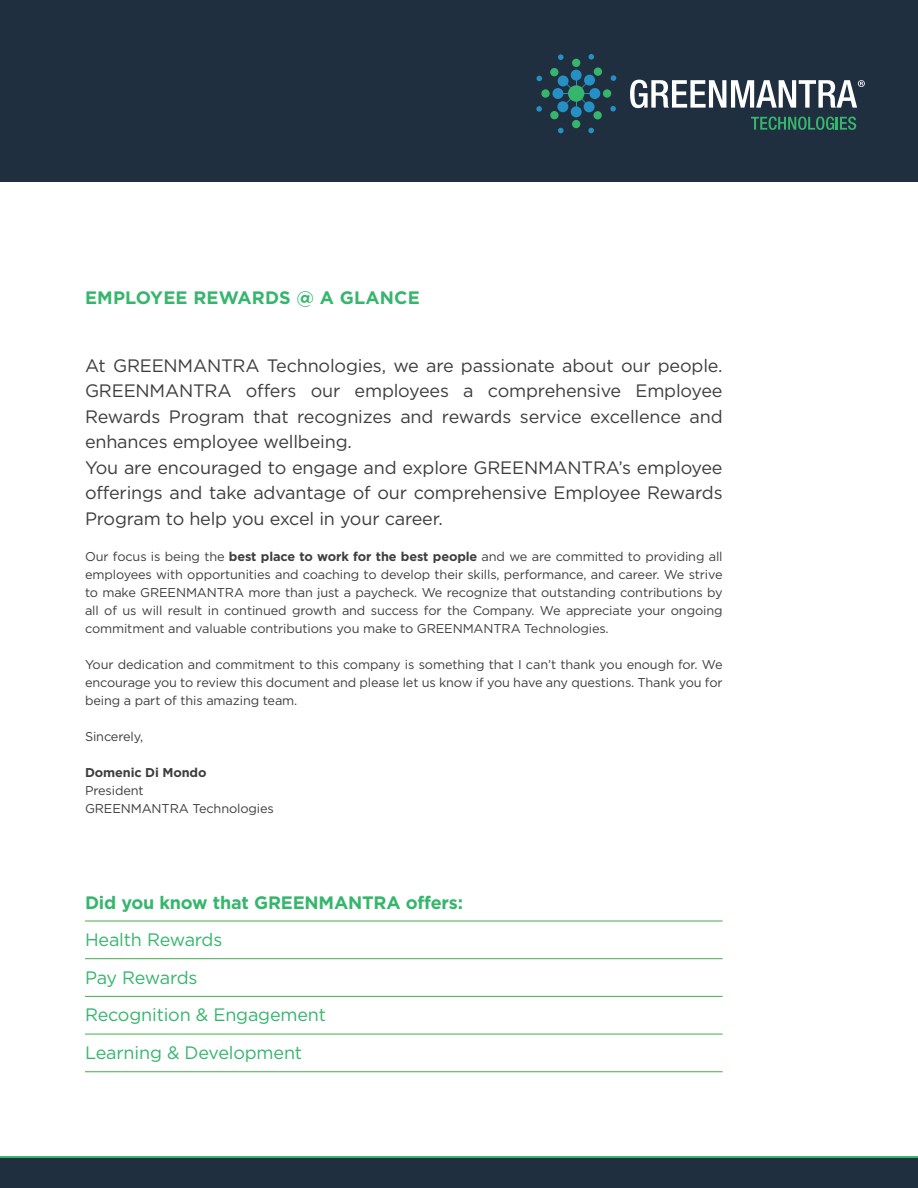
<style>
.page{position:relative;width:918px;height:1188px;background:#fff}
.page>*{position:absolute;margin:0;border:0;box-sizing:border-box;transform-origin:0 0}
.t1{font:18px/25.5px "Gotham Greek";letter-spacing:-.01em;color:#3e3e3f;text-align:justify}
.t2{font:18px "Gotham Greek";letter-spacing:-.01em;color:#36b66d}
.t3{font:700 18px "Gotham Greek";letter-spacing:-.01em;color:#36b66d}
.t4{font:700 18px "Gotham Greek";letter-spacing:.01em;color:#36b66d}
.t5{font:12.75px/18px "Gotham Greek";letter-spacing:-.01em;color:#3e3e3f;text-align:justify}
.t6{font:700 12.75px "Gotham Greek";letter-spacing:-.01em;color:#3e3e3f}
.s1{font-weight:700}
</style>
<div class="page">
<div style="left:0;top:0;width:918px;height:182px;background:#202f40"></div>
<hr style="left:576px;top:78px;width:1px;height:31px;background:#2590c4">
<hr style="left:560px;top:93px;width:32px;height:1px;background:#2590c4">
<svg style="left:565px;top:84px;width:21px;height:20px"></svg>
<svg style="left:751px;top:117px;width:105px;height:13px"></svg>
<div style="left:571px;top:70px;width:11px;height:11px;background:#2590c4;border-radius:50%"></div>
<div style="left:584px;top:75px;width:11px;height:11px;background:#2590c4;border-radius:50%"></div>
<div style="left:589px;top:88px;width:11px;height:11px;background:#2590c4;border-radius:50%"></div>
<div style="left:584px;top:101px;width:11px;height:11px;background:#2590c4;border-radius:50%"></div>
<div style="left:571px;top:106px;width:11px;height:11px;background:#2590c4;border-radius:50%"></div>
<div style="left:557px;top:101px;width:11px;height:11px;background:#2590c4;border-radius:50%"></div>
<div style="left:552px;top:88px;width:11px;height:11px;background:#2590c4;border-radius:50%"></div>
<div style="left:558px;top:75px;width:11px;height:11px;background:#2590c4;border-radius:50%"></div>
<svg style="left:611px;top:75px;width:5px;height:6px"></svg>
<svg style="left:610px;top:106px;width:6px;height:6px"></svg>
<svg style="left:588px;top:128px;width:6px;height:5px"></svg>
<svg style="left:558px;top:128px;width:6px;height:5px"></svg>
<svg style="left:536px;top:106px;width:6px;height:6px"></svg>
<svg style="left:536px;top:76px;width:6px;height:5px"></svg>
<svg style="left:558px;top:54px;width:6px;height:6px"></svg>
<svg style="left:589px;top:54px;width:5px;height:6px"></svg>
<div style="left:594px;top:67px;width:8px;height:9px;background:#36b66d;border-radius:50%"></div>
<div style="left:572px;top:59px;width:8px;height:8px;background:#36b66d;border-radius:50%"></div>
<div style="left:550px;top:68px;width:8px;height:8px;background:#36b66d;border-radius:50%"></div>
<div style="left:541px;top:89px;width:9px;height:9px;background:#36b66d;border-radius:50%"></div>
<div style="left:550px;top:111px;width:9px;height:8px;background:#36b66d;border-radius:50%"></div>
<div style="left:572px;top:120px;width:8px;height:8px;background:#36b66d;border-radius:50%"></div>
<div style="left:593px;top:111px;width:9px;height:8px;background:#36b66d;border-radius:50%"></div>
<div style="left:603px;top:89px;width:8px;height:9px;background:#36b66d;border-radius:50%"></div>
<div style="left:568px;top:85px;width:16px;height:17px;background:#36b66d;border-radius:50%"></div>
<svg style="left:630px;top:80px;width:235px;height:28px"></svg>
<div style="left:0;top:1158px;width:918px;height:30px;background:#202f40"></div>
<hr style="left:0;top:1156px;width:918px;height:2px;background:#36b66d">
<hr style="left:85px;top:921px;width:638px;height:1px;background:#40ae49">
<hr style="left:85px;top:958px;width:638px;height:1px;background:#40ae49">
<hr style="left:85px;top:996px;width:638px;height:1px;background:#40ae49">
<hr style="left:85px;top:1034px;width:638px;height:1px;background:#40ae49">
<hr style="left:85px;top:1071px;width:638px;height:1px;background:#40ae49">
<p class="t4" style="left:85px;top:287px;width:336px">EMPLOYEE REWARDS @ A GLANCE</p>
<p class="t1" style="left:85px;top:352px;width:639px">At GREENMANTRA Technologies, we are passionate about our people.<br>GREENMANTRA offers our employees a comprehensive Employee Rewards Program that recognizes and rewards service excellence and enhances employee wellbeing.</p>
<p class="t1" style="left:85px;top:454px;width:639px">You are encouraged to engage and explore GREENMANTRA’s employee offerings and take advantage of our comprehensive Employee Rewards Program to help you excel in your career.</p>
<p class="t5" style="left:85px;top:547px;width:639px">Our focus is being the <span class="s1">best place to work for the best people</span> and we are committed to providing all employees with opportunities and coaching to develop their skills, performance, and career. We strive to make GREENMANTRA more than just a paycheck. We recognize that outstanding contributions by all of us will result in continued growth and success for the Company. We appreciate your ongoing commitment and valuable contributions you make to GREENMANTRA Technologies.</p>
<p class="t5" style="left:85px;top:655px;width:639px">Your dedication and commitment to this company is something that I can’t thank you enough for. We encourage you to review this document and please let us know if you have any questions. Thank you for being a part of this amazing team.</p>
<p class="t5" style="left:85px;top:727px;width:60px">Sincerely,</p>
<p class="t6" style="left:85px;top:765px;width:123px">Domenic Di Mondo</p>
<p class="t5" style="left:85px;top:781px;width:60px">President</p>
<p class="t5" style="left:85px;top:799px;width:190px">GREENMANTRA Technologies</p>
<p class="t3" style="left:85px;top:892px;width:380px">Did you know that GREENMANTRA offers:</p>
<p class="t2" style="left:85px;top:930px;width:139px">Health Rewards</p>
<p class="t2" style="left:85px;top:967px;width:114px">Pay Rewards</p>
<p class="t2" style="left:85px;top:1005px;width:243px">Recognition &amp; Engagement</p>
<p class="t2" style="left:85px;top:1042px;width:219px">Learning &amp; Development</p>
</div>
